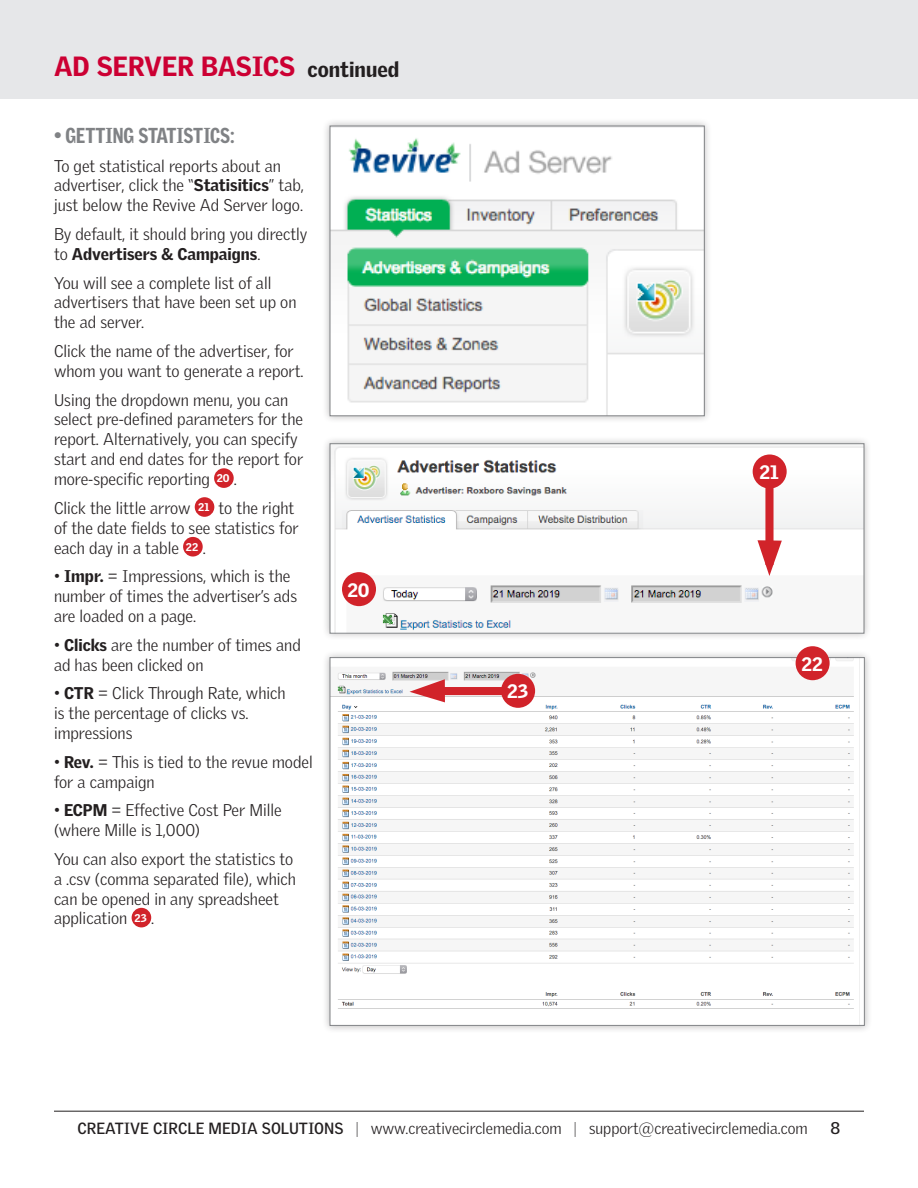
<style>
.page{position:relative;width:918px;height:1188px;background:#fff}
.page>*{position:absolute;margin:0;border:0;box-sizing:border-box;transform-origin:0 0}
.t1{font:900 27px "Griffith Gothic";color:#c03}
.Subhead{font:900 21px "Griffith Gothic Cond";color:#808285}
.t2{font:900 18.9px "Griffith Gothic";letter-spacing:-.01em;color:#fff}
.body{font:300 16.5px/19.8px "Griffith Gothic";color:#231f20}
.t3{font:700 16.5px "Griffith Gothic";color:#231f20}
.t4{font:300 15.75px "Griffith Gothic";color:#231f20}
.t5{font:900 10.95px "Griffith Gothic";letter-spacing:-.01em;color:#fff}
.s1{font-size:21px;color:#231f20}
.s2{font-weight:900}
.s3{font-weight:700}
.s4{font-weight:100}
</style>
<div class="page">
<div style="left:0;top:0;width:918px;height:98px;background:#e6e7e9"></div>
<hr style="left:54px;top:1111px;width:810px;height:1px;background:#231f20">
<div style="left:214px;top:468px;width:20px;height:20px;background:#d1232a;border-radius:50%"></div>
<div style="left:195px;top:497px;width:19px;height:20px;background:#d1232a;border-radius:50%"></div>
<div style="left:183px;top:537px;width:20px;height:20px;background:#d1232a;border-radius:50%"></div>
<div style="left:132px;top:908px;width:19px;height:19px;background:#d1232a;border-radius:50%"></div>
<div style="left:322px;top:118px;width:390px;height:306px;background:#231f20;opacity:.3"></div>
<img style="left:332px;top:128px;width:371px;height:286px">
<div style="left:330px;top:126px;width:375px;height:290px;border:1px solid #808285"></div>
<div style="left:322px;top:435px;width:550px;height:206px;background:#231f20;opacity:.3"></div>
<img style="left:332px;top:445px;width:530px;height:187px">
<div style="left:330px;top:443px;width:534px;height:191px;border:1px solid #808285"></div>
<div style="left:342px;top:572px;width:34px;height:34px;background:#d1232a;border-radius:50%"></div>
<div style="left:322px;top:649px;width:551px;height:384px;background:#231f20;opacity:.3"></div>
<img style="left:332px;top:659px;width:531px;height:365px">
<div style="left:765px;top:467px;width:9px;height:98px;background:#d1232a"></div>
<svg style="left:757px;top:540px;width:25px;height:36px"></svg>
<div style="left:753px;top:454px;width:34px;height:35px;background:#d1232a;border-radius:50%"></div>
<div style="left:796px;top:646px;width:34px;height:34px;background:#d1232a;border-radius:50%"></div>
<div style="left:431px;top:687px;width:87px;height:8px;background:#d1232a"></div>
<svg style="left:410px;top:679px;width:35px;height:23px"></svg>
<div style="left:501px;top:674px;width:34px;height:34px;background:#d1232a;border-radius:50%"></div>
<h1 class="t1" style="left:54px;top:51px;width:347px">AD SERVER BASICS <span class="s1">continued</span></h1>
<p class="Subhead" style="left:54px;top:123px;width:182px">• GETTING STATISTICS:</p>
<p class="body" style="left:54px;top:155px;width:251px">To get statistical reports about an advertiser, click the “<span class="s2">Statisitics</span>” tab, just below the Revive Ad Server logo.</p>
<p class="body" style="left:54px;top:224px;width:255px">By default, it should bring you directly to <span class="s2">Advertisers &amp; Campaigns</span>.</p>
<p class="body" style="left:54px;top:272px;width:244px">You will see a complete list of all advertisers that have been set up on the ad server.</p>
<p class="body" style="left:54px;top:341px;width:251px">Click the name of the advertiser, for whom you want to generate a report.</p>
<p class="body" style="left:54px;top:389px;width:251px">Using the dropdown menu, you can select pre-defined parameters for the report. Alternatively, you can specify start and end dates for the report for more-specific reporting</p>
<p class="t5" style="left:217px;top:472px;width:14px">20</p>
<p class="body" style="left:234px;top:469px;width:5px">.</p>
<p class="body" style="left:54px;top:498px;width:246px;text-indent:165px">to the right of the date fields to see statistics for each day in a table</p>
<p class="body" style="left:54px;top:498px;width:138px">Click the little arrow</p>
<p class="t5" style="left:198px;top:501px;width:13px">21</p>
<p class="t5" style="left:186px;top:541px;width:14px">22</p>
<p class="body" style="left:203px;top:537px;width:5px">.</p>
<p class="body" style="left:54px;top:566px;width:245px">• <span class="s2">Impr.</span> = Impressions, which is the number of times the advertiser’s ads are loaded on a page.</p>
<p class="body" style="left:54px;top:635px;width:248px">• <span class="s2">Clicks</span> are the number of times and ad has been clicked on</p>
<p class="body" style="left:54px;top:683px;width:233px">• <span class="s2">CTR</span> = Click Through Rate, which is the percentage of clicks vs. impressions</p>
<p class="body" style="left:54px;top:752px;width:260px">• <span class="s2">Rev.</span> = This is tied to the revue model for a campaign</p>
<p class="body" style="left:54px;top:800px;width:229px">• <span class="s2">ECPM</span> = Effective Cost Per Mille (where Mille is 1,000)</p>
<p class="body" style="left:54px;top:849px;width:244px">You can also export the statistics to a .csv (comma separated file), which can be opened in any spreadsheet application</p>
<p class="t5" style="left:135px;top:911px;width:14px">23</p>
<p class="body" style="left:151px;top:908px;width:5px">.</p>
<p class="t2" style="left:347px;top:579px;width:24px">20</p>
<p class="t2" style="left:507px;top:680px;width:22px">23</p>
<p class="t2" style="left:760px;top:461px;width:21px">21</p>
<p class="t2" style="left:801px;top:653px;width:23px">22</p>
<p class="t4" style="left:78px;top:1119px;width:732px"><span class="s3">CREATIVE CIRCLE MEDIA SOLUTIONS</span> <span class="s4">|</span> www.creativecirclemedia.com <span class="s4">|</span> support@creativecirclemedia.com</p>
<p class="t3" style="left:831px;top:1118px;width:11px">8</p>
</div>
